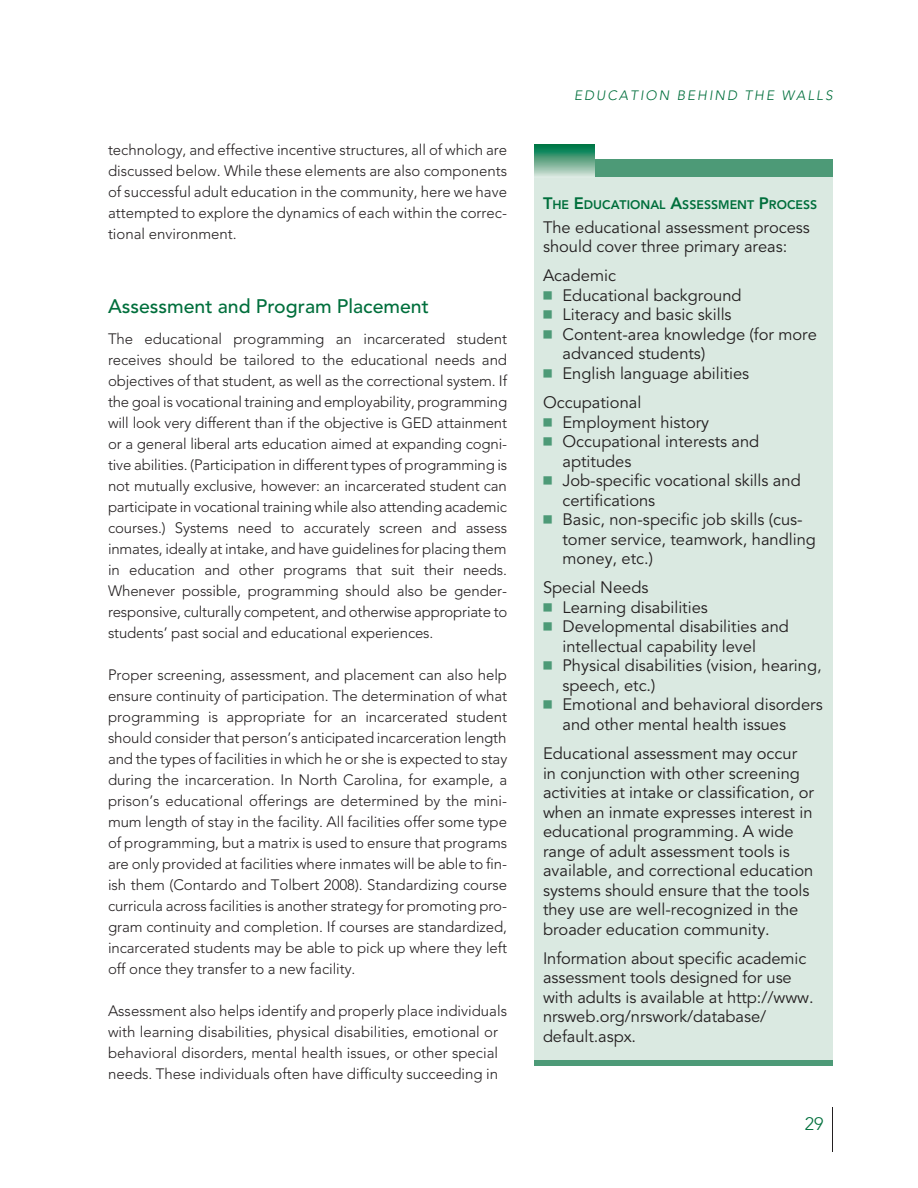
<style>
.page{position:relative;width:918px;height:1188px;background:#fff}
.page>*{position:absolute;margin:0;border:0;box-sizing:border-box;transform-origin:0 0}
.t1{font:500 19.5px "Avenir";color:#006f3c}
.t2{font:300 18px "Avenir";color:#006f3c}
.t3{font:16.5px/19.5px "Avenir";color:#231f20}
.t4{font:300 15px/21px "Avenir";color:#231f20;text-align:justify}
.t5{font:italic 300 13.5px "Avenir";letter-spacing:.15em;color:#006f3c}
.t6{font:800 12.3px "Avenir";color:#006f3c}
.s1{font-size:16.5px}
</style>
<div class="page">
<hr style="left:832px;top:1107px;width:1px;height:45px;background:#231f20">
<div style="left:534px;top:168px;width:298px;height:892px;background:#dae9e1"></div>
<div style="left:534px;top:159px;width:298px;height:18px;background:#4d9a77"></div>
<div style="left:534px;top:1060px;width:298px;height:6px;background:#4d9a77"></div>
<div style="left:534px;top:144px;width:60px;height:33px;background:#007341"></div>
<div style="left:534px;top:145px;width:60px;height:32px;background:#007645"></div>
<div style="left:534px;top:147px;width:60px;height:30px;background:#007b4c"></div>
<div style="left:534px;top:148px;width:60px;height:29px;background:#037e50"></div>
<div style="left:534px;top:149px;width:60px;height:28px;background:#068054"></div>
<div style="left:534px;top:150px;width:60px;height:27px;background:#0b8357"></div>
<div style="left:534px;top:151px;width:60px;height:26px;background:#0d865b"></div>
<div style="left:534px;top:152px;width:60px;height:25px;background:#138960"></div>
<div style="left:534px;top:153px;width:60px;height:24px;background:#1d8c64"></div>
<div style="left:534px;top:154px;width:60px;height:23px;background:#2a8f68"></div>
<div style="left:534px;top:155px;width:60px;height:22px;background:#37926c"></div>
<div style="left:534px;top:156px;width:60px;height:21px;background:#429670"></div>
<div style="left:534px;top:157px;width:60px;height:20px;background:#4b9975"></div>
<div style="left:534px;top:158px;width:60px;height:19px;background:#539d7a"></div>
<div style="left:534px;top:159px;width:60px;height:18px;background:#59a07e"></div>
<div style="left:534px;top:160px;width:60px;height:17px;background:#60a383"></div>
<div style="left:534px;top:161px;width:60px;height:16px;background:#67a787"></div>
<div style="left:534px;top:162px;width:60px;height:15px;background:#6eaa8d"></div>
<div style="left:534px;top:163px;width:60px;height:14px;background:#73ad91"></div>
<div style="left:534px;top:164px;width:60px;height:13px;background:#7bb196"></div>
<div style="left:534px;top:165px;width:60px;height:12px;background:#82b59c"></div>
<div style="left:534px;top:166px;width:60px;height:11px;background:#8bb9a1"></div>
<div style="left:534px;top:167px;width:60px;height:10px;background:#93bea7"></div>
<div style="left:534px;top:168px;width:60px;height:9px;background:#99c2ad"></div>
<div style="left:534px;top:169px;width:60px;height:8px;background:#a0c6b2"></div>
<div style="left:534px;top:170px;width:60px;height:7px;background:#a7cab8"></div>
<div style="left:534px;top:171px;width:60px;height:6px;background:#afcfbe"></div>
<div style="left:534px;top:172px;width:60px;height:5px;background:#b6d3c3"></div>
<hr style="left:534px;top:173px;width:60px;height:4px;background:#bdd8cb">
<hr style="left:534px;top:174px;width:60px;height:3px;background:#c7ddd1">
<hr style="left:534px;top:175px;width:60px;height:2px;background:#cde1d6">
<hr style="left:534px;top:176px;width:60px;height:1px;background:#d6e7de">
<hr style="left:534px;top:177px;width:60px;height:1px;background:#deebe4">
<p class="t4" style="left:108px;top:141px;width:401px">technology, and effective incentive structures, all of which are discussed below. While these elements are also components of successful adult education in the community, here we have attempted to explore the dynamics of each within the correc&shy;tional environment.</p>
<h1 class="t1" style="left:108px;top:298px;width:323px">Assessment and Program Placement</h1>
<p class="t4" style="left:108px;top:330px;width:401px">The educational programming an incarcerated student receives should be tailored to the educational needs and objectives of that student, as well as the correctional system. If the goal is vocational training and employability, programming will look very different than if the objective is GED attainment or a general liberal arts education aimed at expanding cogni&shy;tive abilities. (Participation in different types of programming is not mutually exclusive, however: an incarcerated student can participate in vocational training while also attending academic courses.) Systems need to accurately screen and assess inmates, ideally at intake, and have guidelines for placing them in education and other programs that suit their needs.<br>Whenever possible, programming should also be gender&shy;responsive, culturally competent, and otherwise appropriate to students’ past social and educational experiences.</p>
<p class="t4" style="left:108px;top:666px;width:401px">Proper screening, assessment, and placement can also help ensure continuity of participation. The determination of what programming is appropriate for an incarcerated student should consider that person’s anticipated incarceration length and the types of facilities in which he or she is expected to stay during the incarceration. In North Carolina, for example, a prison’s educational offerings are determined by the mini&shy;mum length of stay in the facility. All facilities offer some type of programming, but a matrix is used to ensure that programs are only provided at facilities where inmates will be able to fin&shy;ish them (Contardo and Tolbert 2008). Standardizing course curricula across facilities is another strategy for promoting pro&shy;gram continuity and completion. If courses are standardized, incarcerated students may be able to pick up where they left off once they transfer to a new facility.</p>
<p class="t4" style="left:108px;top:1002px;width:401px;text-align:left">Assessment also helps identify and properly place individuals with learning disabilities, physical disabilities, emotional or behavioral disorders, mental health issues, or other special needs. These individuals often have difficulty succeeding in</p>
<p class="t5" style="left:574px;top:90px;width:260px">EDUCATION BEHIND THE WALLS</p>
<p class="t6" style="left:543px;top:199px;width:276px"><span class="s1">T</span>HE <span class="s1">E</span>DUCATIONAL <span class="s1">A</span>SSESSMENT <span class="s1">P</span>ROCESS</p>
<p class="t3" style="left:543px;top:218px;width:269px">The educational assessment process should cover three primary areas:</p>
<p class="t3" style="left:563px;top:267px;width:256px;text-indent:-20px">Academic<br>Educational background<br>Literacy and basic skills<br>Content-area knowledge (for more advanced students)<br>English language abilities</p>
<p class="t3" style="left:563px;top:394px;width:255px;text-indent:-20px">Occupational<br>Employment history<br>Occupational interests and aptitudes<br>Job-specific vocational skills and certifications<br>Basic, non-specific job skills (cus&shy;tomer service, teamwork, handling money, etc.)</p>
<p class="t3" style="left:563px;top:579px;width:262px;text-indent:-20px">Special Needs<br>Learning disabilities<br>Developmental disabilities and intellectual capability level<br>Physical disabilities (vision, hearing, speech, etc.)<br>Emotional and behavioral disorders and other mental health issues</p>
<p class="t3" style="left:543px;top:745px;width:273px">Educational assessment may occur in conjunction with other screening activities at intake or classification, or when an inmate expresses interest in educational programming. A wide range of adult assessment tools is available, and correctional education systems should ensure that the tools they use are well-recognized in the broader education community.</p>
<p class="t3" style="left:543px;top:950px;width:272px">Information about specific academic assessment tools designed for use with adults is available at http://www. nrsweb.org/nrswork/database/ default.aspx.</p>
<p class="t2" style="left:805px;top:1116px;width:20px">29</p>
</div>
